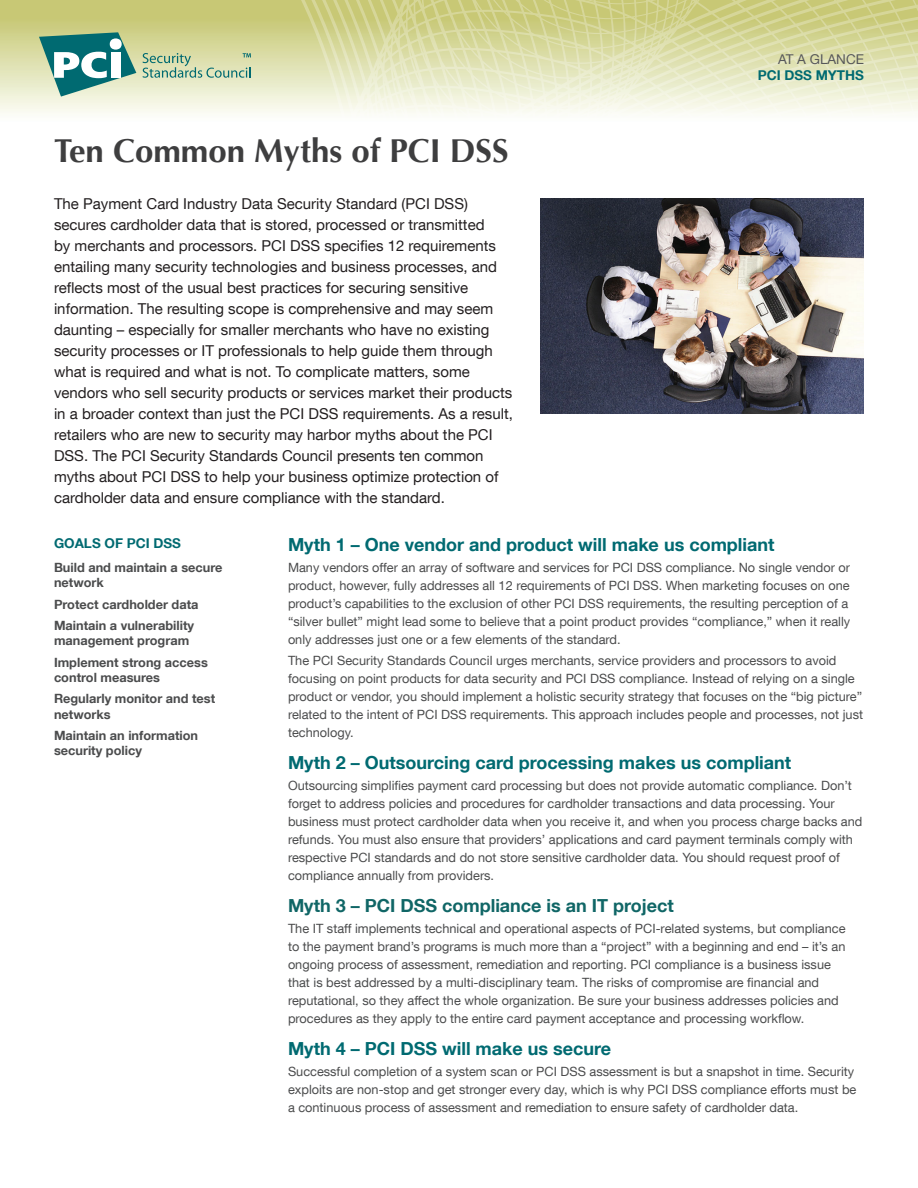
<style>
.page{position:relative;width:918px;height:1188px;background:#fff}
.page>*{position:absolute;margin:0;border:0;box-sizing:border-box;transform-origin:0 0}
.t1{font:700 33px "Optima";color:#3e3e3f}
.t2{font:700 18px "Helvetica Neue LT Com";color:#006a71}
.t3{font:700 18px "Helvetica Neue LT Com";color:#106666}
.t4{font:15px/21px "Helvetica Neue LT Com";color:#231f20}
.t5{font:700 13.5px "Helvetica Neue LT Com";color:#006a71}
.t6{font:13.5px "Helvetica Neue LT Com";color:#57585a}
.t7{font:12.75px/18px "Helvetica Neue LT Com";color:#4b4c4d}
.t8{font:700 12.75px/21.3px "Helvetica Neue LT Com";color:#4b4c4d}
</style>
<div class="page">
<div style="left:0;top:0;width:918px;height:138px;background:linear-gradient(to bottom,#c1c265,#fff)"></div>
<svg style="left:235px;top:0;width:683px;height:138px"></svg>
<svg style="left:39px;top:32px;width:97px;height:65px"></svg>
<svg style="left:143px;top:53px;width:108px;height:25px;background:#b7cca7"></svg>
<img style="left:540px;top:198px;width:324px;height:216px">
<p class="t6" style="left:778px;top:51px;width:87px">AT A GLANCE</p>
<p class="t5" style="left:758px;top:67px;width:108px">PCI DSS MYTHS</p>
<h1 class="t1" style="left:54px;top:132px;width:456px">Ten Common Myths of PCI DSS</h1>
<p class="t4" style="left:54px;top:193px;width:461px">The Payment Card Industry Data Security Standard (PCI DSS) secures cardholder data that is stored, processed or transmitted<br>by merchants and processors. PCI DSS specifies 12 requirements entailing many security technologies and business processes, and reflects most of the usual best practices for securing sensitive information. The resulting scope is comprehensive and may seem daunting – especially for smaller merchants who have no existing security processes or IT professionals to help guide them through what is required and what is not. To complicate matters, some vendors who sell security products or services market their products in a broader context than just the PCI DSS requirements. As a result, retailers who are new to security may harbor myths about the PCI DSS. The PCI Security Standards Council presents ten common myths about PCI DSS to help your business optimize protection of cardholder data and ensure compliance with the standard.</p>
<h2 class="t2" style="left:288px;top:533px;width:488px">Myth 1 – One vendor and product will make us compliant</h2>
<p class="t7" style="left:288px;top:558px;width:564px">Many vendors offer an array of software and services for PCI DSS compliance. No single vendor or product, however, fully addresses all 12 requirements of PCI DSS. When marketing focuses on one product’s capabilities to the exclusion of other PCI DSS requirements, the resulting perception of a “silver bullet” might lead some to believe that a point product provides “compliance,” when it really only addresses just one or a few elements of the standard.</p>
<p class="t7" style="left:288px;top:651px;width:577px">The PCI Security Standards Council urges merchants, service providers and processors to avoid focusing on point products for data security and PCI DSS compliance. Instead of relying on a single product or vendor, you should implement a holistic security strategy that focuses on the “big picture” related to the intent of PCI DSS requirements. This approach includes people and processes, not just technology.</p>
<h2 class="t2" style="left:288px;top:751px;width:505px">Myth 2 – Outsourcing card processing makes us compliant</h2>
<p class="t7" style="left:288px;top:776px;width:576px">Outsourcing simplifies payment card processing but does not provide automatic compliance. Don’t forget to address policies and procedures for cardholder transactions and data processing. Your business must protect cardholder data when you receive it, and when you process charge backs and refunds. You must also ensure that providers’ applications and card payment terminals comply with respective PCI standards and do not store sensitive cardholder data. You should request proof of compliance annually from providers.</p>
<h2 class="t3" style="left:288px;top:894px;width:387px">Myth 3 – PCI DSS compliance is an IT project</h2>
<p class="t7" style="left:288px;top:919px;width:559px">The IT staff implements technical and operational aspects of PCI-related systems, but compliance to the payment brand’s programs is much more than a “project” with a beginning and end – it’s an ongoing process of assessment, remediation and reporting. PCI compliance is a business issue that is best addressed by a multi-disciplinary team. The risks of compromise are financial and reputational, so they affect the whole organization. Be sure your business addresses policies and procedures as they apply to the entire card payment acceptance and processing workflow.</p>
<h2 class="t2" style="left:288px;top:1038px;width:325px">Myth 4 – PCI DSS will make us secure</h2>
<p class="t7" style="left:288px;top:1063px;width:570px">Successful completion of a system scan or PCI DSS assessment is but a snapshot in time. Security exploits are non-stop and get stronger every day, which is why PCI DSS compliance efforts must be a continuous process of assessment and remediation to ensure safety of cardholder data.</p>
<p class="t5" style="left:54px;top:535px;width:129px">Goals o f PCI DSS</p>
<p class="t8" style="left:54px;top:560px;width:170px;line-height:15.3px">Build and maintain a secure network</p>
<p class="t8" style="left:54px;top:593px;width:146px">Protect cardholder data<br>Maintain a vulnerability</p>
<p class="t8" style="left:54px;top:630px;width:155px">management program<br>Implement strong access</p>
<p class="t8" style="left:54px;top:666px;width:163px">control measures<br>Regularly monitor and test</p>
<p class="t8" style="left:54px;top:703px;width:146px">networks<br>Maintain an information</p>
<p class="t8" style="left:54px;top:740px;width:90px">security policy</p>
</div>
